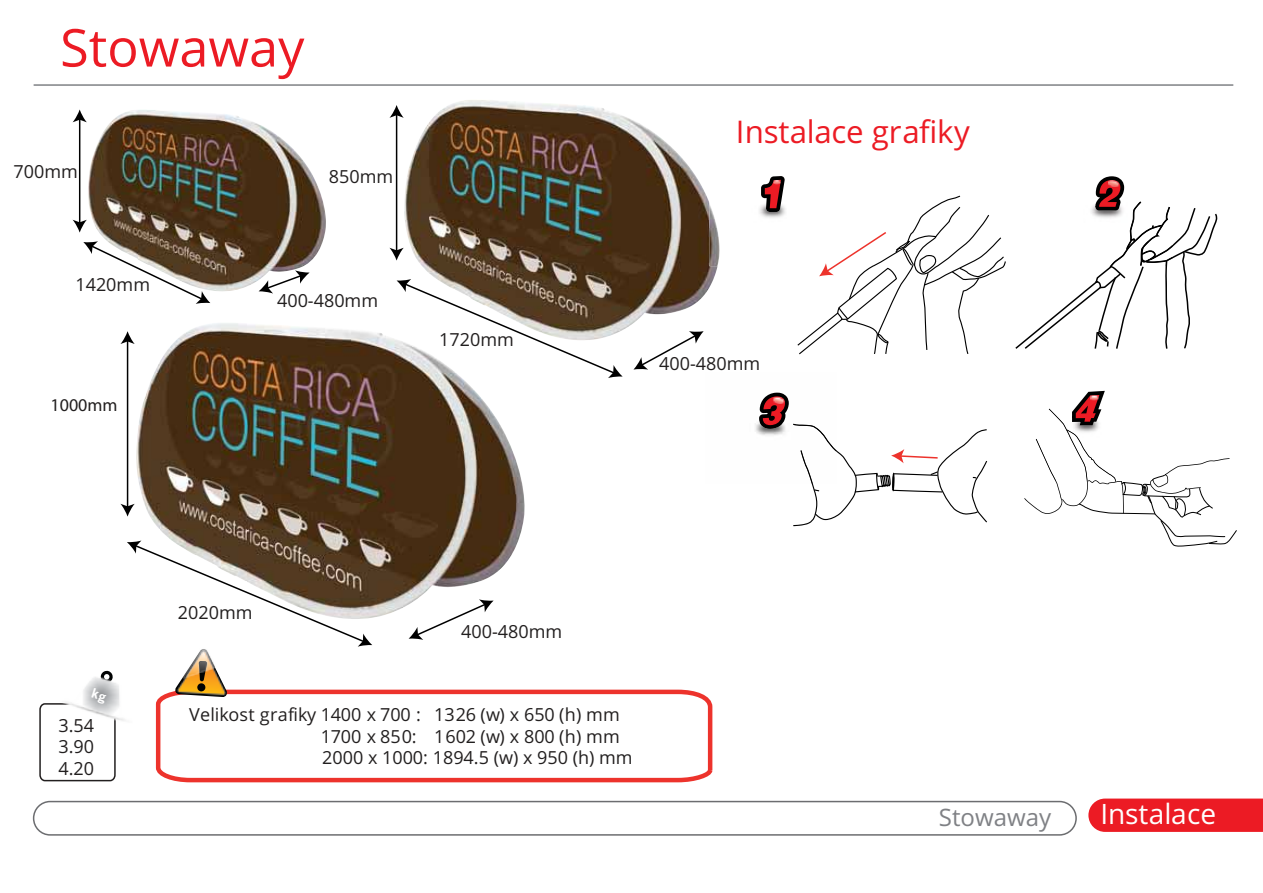
<style>
.page{position:relative;width:1263px;height:893px;background:#fff}
.page>*{position:absolute;margin:0;border:0;box-sizing:border-box;transform-origin:0 0}
.t1{font:52.2px "Open Sans";letter-spacing:.005em;color:#ec1b24}
.t2{font:31.2px "Open Sans";color:#ec1b24}
.t3{font:28.05px "Open Sans";letter-spacing:.01em;color:#fff}
.t4{font:24px "Open Sans";letter-spacing:.005em;color:#7f8185}
.t5{font:18px/21.6px "Open Sans";letter-spacing:.005em;color:#221f1f;text-align:right}
.t6{font:18px "Myriad Pro";letter-spacing:.005em;color:#221f1f}
</style>
<div class="page">
<div style="left:33px;top:801px;width:1044px;height:35px;border:2px solid #6c6d70;border-radius:17px"></div>
<svg style="left:1088px;top:798px;width:175px;height:34px;background:#ec242d"></svg>
<hr style="left:34px;top:84px;width:1199px;height:2px;background:#7f8185">
<div style="left:39px;top:703px;width:77px;height:78px;border:2px solid #221f1f;border-radius:5px"></div>
<img style="left:48px;top:703px;width:68px;height:45px">
<img style="left:60px;top:680px;width:65px;height:52px">
<svg style="left:155px;top:689px;width:558px;height:94px"></svg>
<img style="left:174px;top:697px;width:54px;height:1px">
<img style="left:88px;top:110px;width:238px;height:182px">
<img style="left:404px;top:100px;width:313px;height:230px">
<img style="left:136px;top:323px;width:389px;height:295px">
<hr style="left:79px;top:119px;width:1px;height:104px;background:#000">
<svg style="left:73px;top:109px;width:14px;height:13px"></svg>
<svg style="left:73px;top:220px;width:14px;height:13px"></svg>
<hr style="left:396px;top:114px;width:1px;height:137px;background:#000">
<svg style="left:389px;top:105px;width:15px;height:13px"></svg>
<svg style="left:389px;top:248px;width:15px;height:13px"></svg>
<hr style="left:127px;top:340px;width:1px;height:167px;background:#000">
<svg style="left:120px;top:331px;width:15px;height:13px"></svg>
<svg style="left:120px;top:504px;width:15px;height:13px"></svg>
<svg style="left:397px;top:279px;width:226px;height:99px"></svg>
<svg style="left:127px;top:540px;width:245px;height:157px"></svg>
<svg style="left:633px;top:331px;width:71px;height:39px"></svg>
<svg style="left:409px;top:599px;width:85px;height:41px"></svg>
<svg style="left:259px;top:270px;width:51px;height:24px"></svg>
<svg style="left:83px;top:241px;width:127px;height:63px"></svg>
<img style="left:709px;top:155px;width:77px;height:63px">
<img style="left:709px;top:203px;width:12px;height:63px">
<svg style="left:761px;top:176px;width:24px;height:36px"></svg>
<svg style="left:759px;top:393px;width:229px;height:133px"></svg>
<svg style="left:1024px;top:391px;width:213px;height:156px"></svg>
<svg style="left:797px;top:195px;width:209px;height:160px"></svg>
<svg style="left:1015px;top:176px;width:203px;height:173px"></svg>
<svg style="left:92px;top:670px;width:21px;height:34px"></svg>
<h1 class="t1" style="left:60px;top:11px;width:246px">Stowaway</h1>
<p class="t5" style="left:14px;top:161px;width:66px">700mm</p>
<p class="t5" style="left:329px;top:166px;width:66px">850mm</p>
<p class="t5" style="left:75px;top:273px;width:76px">1420mm</p>
<p class="t6" style="left:51px;top:394px;width:68px">1000mm</p>
<p class="t5" style="left:277px;top:289px;width:102px">400-480mm</p>
<p class="t5" style="left:439px;top:328px;width:76px">1720mm</p>
<h2 class="t2" style="left:736px;top:109px;width:235px">Instalace grafiky</h2>
<p class="t5" style="left:659px;top:352px;width:102px">400-480mm</p>
<p class="t5" style="left:59px;top:714px;width:37px;text-align:justify">3.54<br>3.90<br>4.20</p>
<p class="t5" style="left:178px;top:601px;width:76px">2020mm</p>
<p class="t5" style="left:461px;top:620px;width:102px">400-480mm</p>
<p class="t5" style="left:189px;top:702px;width:432px;line-height:22.6px">Velikost grafiky 1400 x 700 : 1326 (w) x 650 (h) mm<br>1700 x 850: 1602 (w) x 800 (h) mm</p>
<p class="t5" style="left:322px;top:746px;width:312px">2000 x 1000: 1894.5 (w) x 950 (h) mm</p>
<h3 class="t4" style="left:939px;top:800px;width:114px">Stowaway</h3>
<h3 class="t3" style="left:1100px;top:794px;width:117px">Instalace</h3>
</div>
